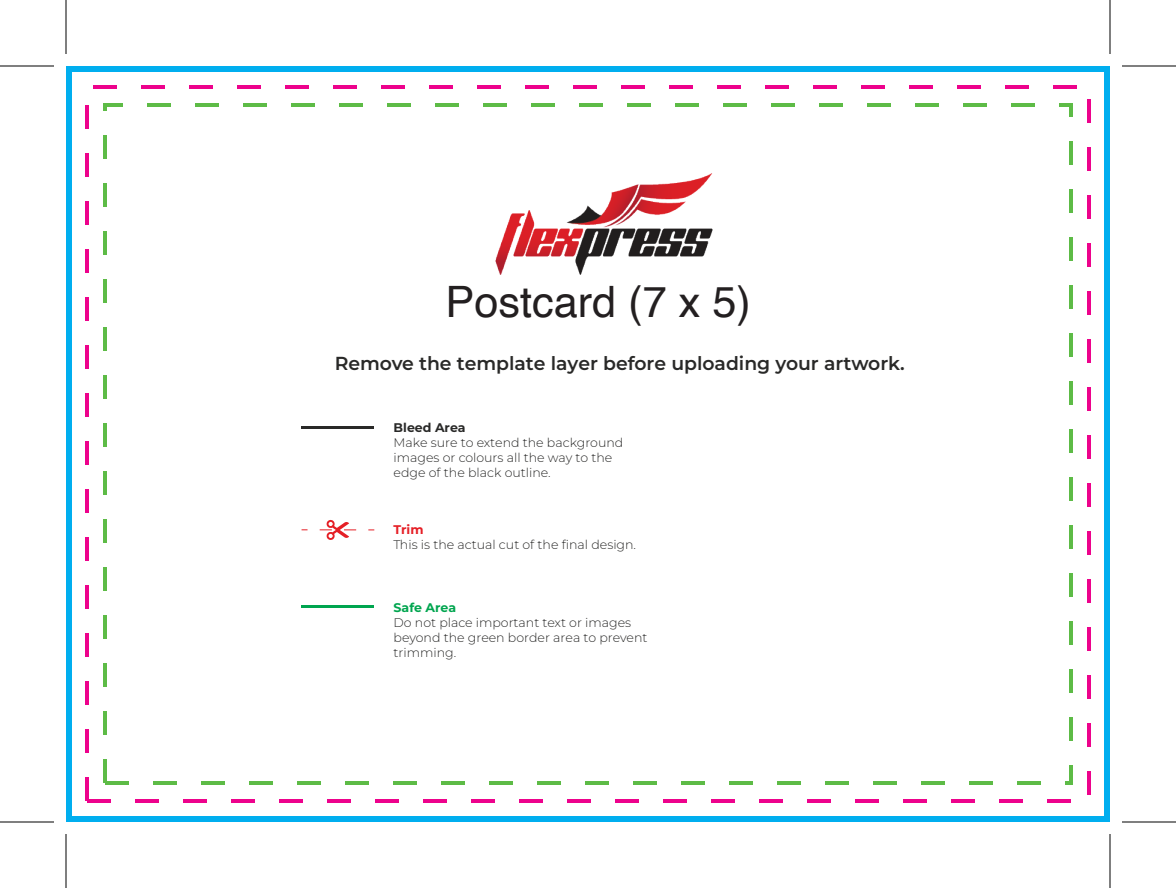
<style>
.page{position:relative;width:1176px;height:888px;background:#fff}
.page>*{position:absolute;margin:0;border:0;box-sizing:border-box;transform-origin:0 0}
.t1{font:43.2px "Helvetica";color:#231f20}
.t2{font:600 18.8px "Montserrat";color:#292928}
.t3{font:300 12.6px/15px "Montserrat";color:#292928}
.t4{font:700 12.6px "Montserrat";color:#292928}
.t5{font:700 12.6px "Montserrat";color:#00a54f}
.t6{font:700 12.6px "Montserrat";color:#e51f26}
</style>
<div class="page">
<div style="left:66px;top:66px;width:1044px;height:756px;border:6px solid #00aeef"></div>
<div style="left:85px;top:85px;width:1006px;height:718px;border:4px dashed #ed028c"></div>
<div style="left:103px;top:103px;width:970px;height:682px;border:4px dashed #5dbb46"></div>
<img style="left:496px;top:174px;width:217px;height:100px">
<hr style="left:302px;top:426px;width:72px;height:2px;background:#292928">
<hr style="left:302px;top:606px;width:72px;height:2px;background:#00a54f">
<svg style="left:320px;top:520px;width:37px;height:20px"></svg>
<hr style="left:0;top:66px;width:54px;height:1px;background:#000">
<hr style="left:1122px;top:66px;width:54px;height:1px;background:#000">
<hr style="left:0;top:822px;width:54px;height:1px;background:#000">
<hr style="left:1122px;top:822px;width:54px;height:1px;background:#000">
<hr style="left:66px;top:0;width:1px;height:54px;background:#000">
<hr style="left:66px;top:834px;width:1px;height:54px;background:#000">
<hr style="left:1110px;top:0;width:1px;height:54px;background:#000">
<hr style="left:1110px;top:834px;width:1px;height:54px;background:#000">
<h1 class="t1" style="left:446px;top:269px;width:307px">Postcard (7 x 5)</h1>
<h2 class="t2" style="left:335px;top:350px;width:572px">Remove the template layer before uploading your artwork.</h2>
<p class="t4" style="left:394px;top:419px;width:74px">Bleed Area</p>
<p class="t3" style="left:394px;top:435px;width:231px">Make sure to extend the background images or colours all the way to the edge of the black outline.</p>
<p class="t6" style="left:394px;top:521px;width:31px">Trim</p>
<p class="t3" style="left:394px;top:537px;width:244px">This is the actual cut of the final design.</p>
<p class="t5" style="left:394px;top:599px;width:64px">Safe Area</p>
<p class="t3" style="left:394px;top:614px;width:255px">Do not place important text or images beyond the green border area to prevent trimming.</p>
</div>
